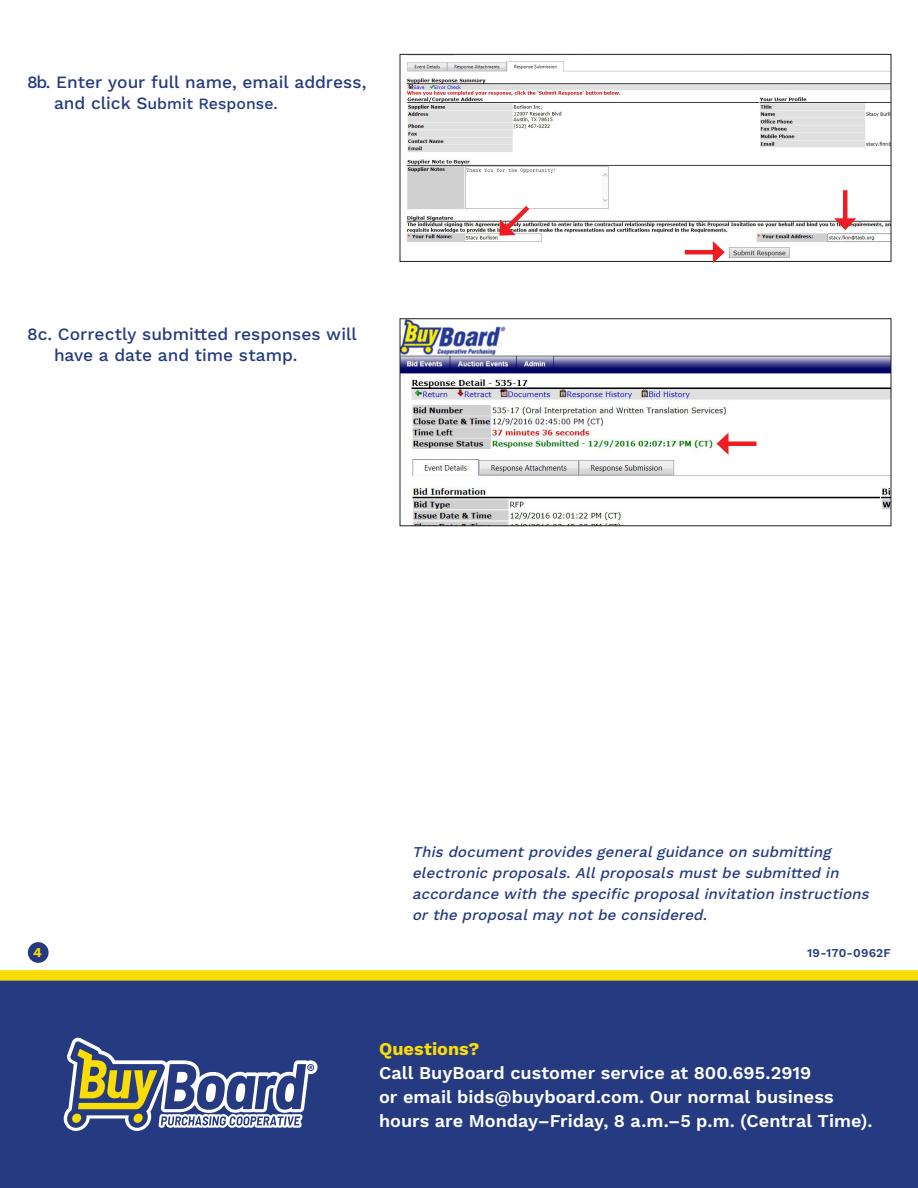
<style>
.page{position:relative;width:918px;height:1188px;background:#fff}
.page>*{position:absolute;margin:0;border:0;box-sizing:border-box;transform-origin:0 0}
.t1{font:600 18px/24px "Work Sans";color:#fff}
.t2{font:700 18px "Work Sans";color:#fadd06}
.t3{font:500 17.25px/21px "Work Sans";color:#253a80}
.t4{font:500 15.75px "Work Sans";letter-spacing:.005em;color:#253a80}
.t5{font:italic 500 15px/21px "Work Sans";color:#253a80}
.Numbered{font:700 13.5px "Work Sans";color:#fadd06}
.Numbered-2{font:600 12px "Work Sans";letter-spacing:.02em;color:#253a80}
.s1{font-size:17.25px}
</style>
<div class="page">
<div style="left:28px;top:942px;width:21px;height:21px;background:#253a80;border-radius:50%"></div>
<img style="left:405px;top:61px;width:484px;height:199px">
<div style="left:400px;top:54px;width:491px;height:208px;border:1px solid #231f20"></div>
<img style="left:402px;top:320px;width:487px;height:204px">
<div style="left:400px;top:318px;width:491px;height:208px;border:1px solid #231f20"></div>
<div style="left:0;top:981px;width:918px;height:207px;background:#253a80"></div>
<div style="left:0;top:970px;width:918px;height:11px;background:#fadd06"></div>
<svg style="left:64px;top:1037px;width:254px;height:94px"></svg>
<svg style="left:499px;top:201px;width:35px;height:36px"></svg>
<hr style="left:685px;top:250px;width:32px;height:4px;background:#ee1d23">
<svg style="left:713px;top:241px;width:12px;height:22px"></svg>
<div style="left:843px;top:190px;width:5px;height:32px;background:#ee1d23"></div>
<svg style="left:834px;top:218px;width:22px;height:12px"></svg>
<div style="left:724px;top:441px;width:33px;height:5px;background:#ee1d23"></div>
<svg style="left:717px;top:433px;width:12px;height:22px"></svg>
<p class="t3" style="left:27px;top:73px;width:341px">8b. Enter your full name, email address,</p>
<p class="t4" style="left:54px;top:95px;width:225px"><span class="s1">and click S</span>ubmit Response.</p>
<p class="t3" style="left:54px;top:325px;width:304px;text-indent:-27px">8c. Correctly submitted responses will have a date and time stamp.</p>
<p class="t5" style="left:412px;top:842px;width:462px">This documentprovides generalguidance on submitting electronic proposals.Allproposals mustbe submitted in accordance with the specific proposalinvitation instructions orthe proposalmay notbe considered.</p>
<p class="Numbered" style="left:33px;top:945px;width:10px">4</p>
<p class="Numbered-2" style="left:807px;top:946px;width:85px">19-170-0962F</p>
<p class="t2" style="left:379px;top:1039px;width:102px">Questions?</p>
<p class="t1" style="left:379px;top:1062px;width:495px">Call BuyBoard customer service at 800.695.2919<br>or email bids@buyboard.com. Our normal business hours are Monday–Friday, 8 a.m.–5 p.m. (Central Time).</p>
</div>
